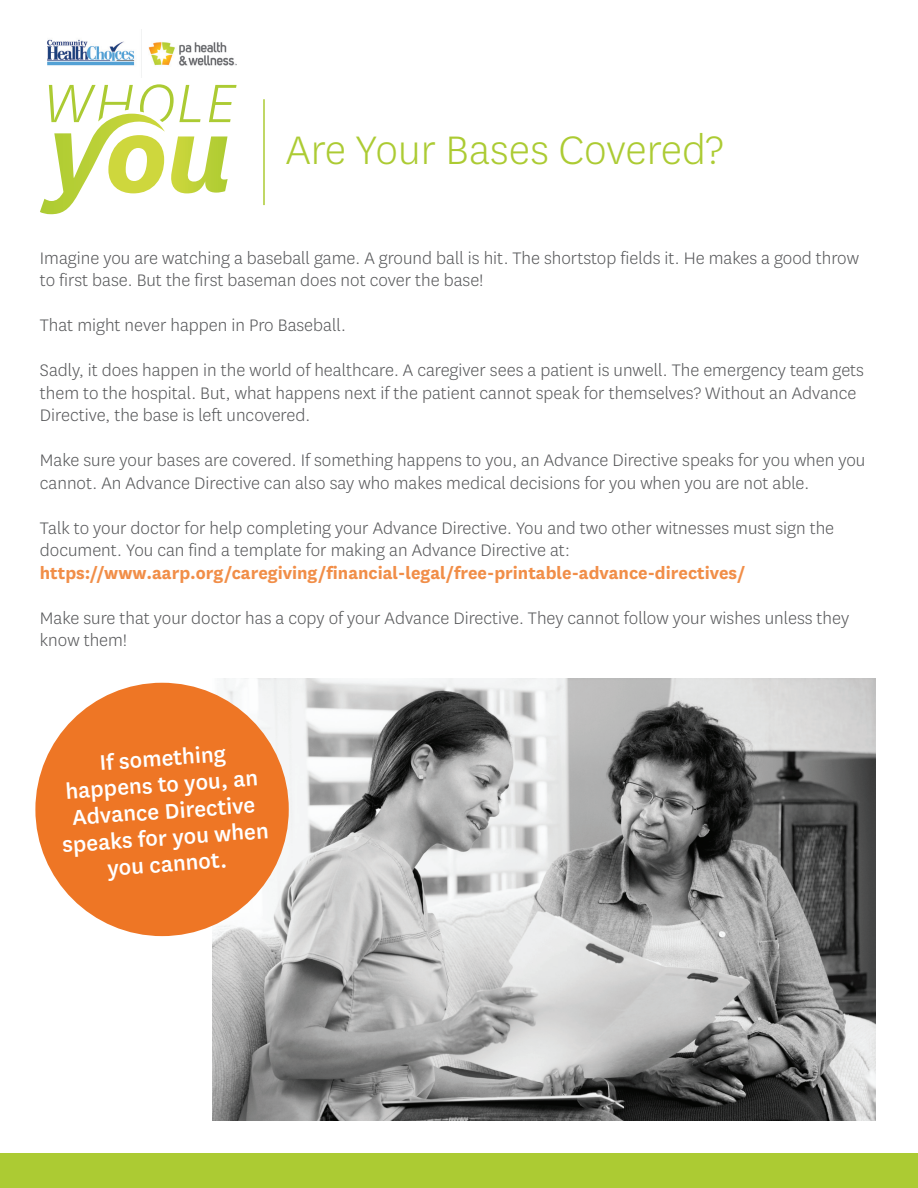
<style>
.page{position:relative;width:918px;height:1188px;background:#fff}
.page>*{position:absolute;margin:0;border:0;box-sizing:border-box;transform-origin:0 0}
.t1{font:300 46.5px "Centene Sans";color:#accb33}
.t2{font:500 24.75px/26.5px "Centene Sans";color:#fff;text-align:center}
.t3{font:300 19.5px/22.5px "Centene Sans";color:#57585a}
.t4{font:700 19.5px "Centene Sans";color:#f18e48}
</style>
<div class="page">
<div style="left:0;top:1153px;width:918px;height:35px;background:#accb33"></div>
<svg style="left:40px;top:84px;width:197px;height:130px"></svg>
<img style="left:48px;top:30px;width:189px;height:48px">
<hr style="left:263px;top:99px;width:2px;height:106px;background:#accb33">
<img style="left:212px;top:678px;width:664px;height:443px">
<div style="left:35px;top:683px;width:254px;height:253px;background:#ee7625;border-radius:50%"></div>
<h1 class="t1" style="left:286px;top:121px;width:440px">Are Your Bases Covered?</h1>
<p class="t3" style="left:40px;top:246px;width:821px">Imagine you are watching a baseball game. A ground ball is hit. The shortstop fields it. He makes a good throw to first base. But the first baseman does not cover the base!</p>
<p class="t3" style="left:40px;top:313px;width:308px">That might never happen in Pro Baseball.</p>
<p class="t3" style="left:40px;top:358px;width:826px">Sadly, it does happen in the world of healthcare. A caregiver sees a patient is unwell. The emergency team gets them to the hospital. But, what happens next if the patient cannot speak for themselves? Without an Advance<br>Directive, the base is left uncovered.</p>
<p class="t3" style="left:40px;top:448px;width:827px">Make sure your bases are covered. If something happens to you, an Advance Directive speaks for you when you cannot. An Advance Directive can also say who makes medical decisions for you when you are not able.</p>
<p class="t3" style="left:40px;top:516px;width:796px">Talk to your doctor for help completing your Advance Directive. You and two other witnesses must sign the document. You can find a template for making an Advance Directive at:</p>
<p class="t4" style="left:40px;top:559px;width:707px">https://www.aarp.org/caregiving/financial-legal/free-printable-advance-directives/</p>
<p class="t3" style="left:40px;top:606px;width:811px">Make sure that your doctor has a copy of your Advance Directive. They cannot follow your wishes unless they know them!</p>
<p class="t2" style="left:56px;top:751px;width:208px;rotate:-4deg">If something happens to you, an<br>Advance Directive speaks for you when you cannot.</p>
</div>
